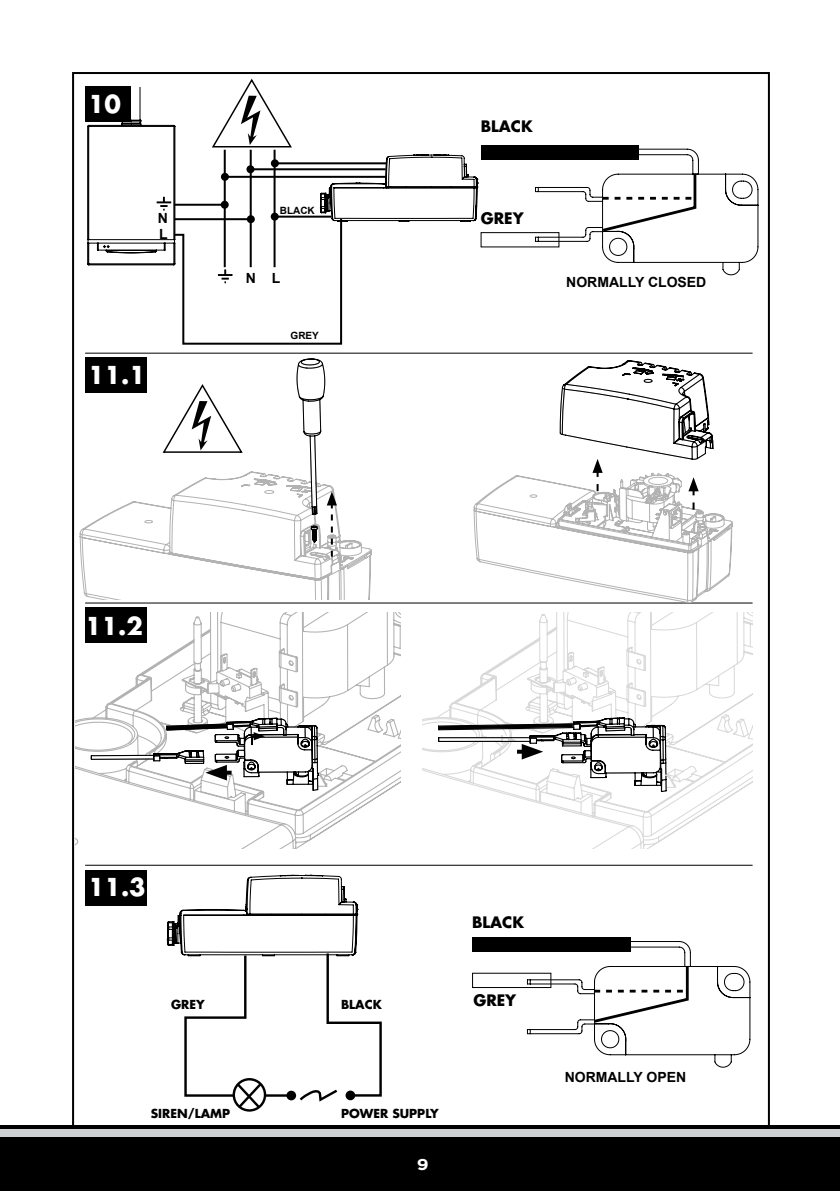
<style>
.page{position:relative;width:840px;height:1191px;background:#fff}
.page>*{position:absolute;margin:0;border:0;box-sizing:border-box;transform-origin:0 0}
.t1{font:700 24px "Futura Std";color:#fff}
.t2{font:700 15.6px "Gotham";color:#fff;scale:1.15 1}
.t3{font:700 15.4px "Futura Std";color:#000}
.t4{font:700 14px "Arial";color:#000}
.t5{font:700 12.2px "Futura Std";color:#000}
.t6{font:700 10px "Arial";color:#000}
</style>
<div class="page">
<div style="left:0;top:1125px;width:839px;height:66px;background:#000"></div>
<div style="left:0;top:1129px;width:839px;height:62px;background:#d0d1d2"></div>
<div style="left:0;top:1137px;width:839px;height:54px;background:#000"></div>
<hr style="left:85px;top:353px;width:667px;height:1px;background:#000">
<hr style="left:85px;top:602px;width:667px;height:1px;background:#000">
<hr style="left:85px;top:865px;width:667px;height:1px;background:#000">
<svg style="left:80px;top:471px;width:291px;height:128px"></svg>
<svg style="left:473px;top:440px;width:259px;height:164px"></svg>
<svg style="left:75px;top:612px;width:325px;height:236px"></svg>
<svg style="left:559px;top:360px;width:154px;height:149px"></svg>
<svg style="left:296px;top:358px;width:41px;height:198px"></svg>
<svg style="left:162px;top:384px;width:81px;height:69px"></svg>
<div style="left:480px;top:232px;width:79px;height:15px;border:1px solid #000"></div>
<div style="left:472px;top:973px;width:79px;height:15px;border:1px solid #000"></div>
<div style="left:480px;top:145px;width:158px;height:15px;background:#000"></div>
<div style="left:472px;top:937px;width:158px;height:14px;background:#000"></div>
<svg style="left:90px;top:717px;width:229px;height:74px"></svg>
<div style="left:232px;top:1078px;width:34px;height:33px;border:2px solid #000;border-radius:50%"></div>
<svg style="left:167px;top:874px;width:215px;height:236px"></svg>
<svg style="left:422px;top:612px;width:330px;height:236px"></svg>
<svg style="left:437px;top:717px;width:230px;height:75px"></svg>
<svg style="left:526px;top:940px;width:224px;height:127px"></svg>
<svg style="left:534px;top:148px;width:224px;height:127px"></svg>
<svg style="left:87px;top:79px;width:390px;height:266px"></svg>
<hr style="left:174px;top:218px;width:77px;height:2px;background:#000">
<div style="left:247px;top:215px;width:8px;height:8px;background:#000;border-radius:50%"></div>
<hr style="left:174px;top:204px;width:50px;height:2px;background:#000">
<div style="left:220px;top:201px;width:8px;height:8px;background:#000;border-radius:50%"></div>
<hr style="left:275px;top:162px;width:111px;height:2px;background:#000">
<div style="left:271px;top:159px;width:8px;height:8px;background:#000;border-radius:50%"></div>
<hr style="left:250px;top:168px;width:135px;height:2px;background:#000">
<div style="left:246px;top:165px;width:8px;height:8px;background:#000;border-radius:50%"></div>
<hr style="left:225px;top:176px;width:160px;height:2px;background:#000">
<div style="left:221px;top:173px;width:8px;height:8px;background:#000;border-radius:50%"></div>
<hr style="left:274px;top:216px;width:57px;height:2px;background:#000">
<div style="left:270px;top:213px;width:8px;height:8px;background:#000;border-radius:50%"></div>
<div style="left:85px;top:358px;width:62px;height:35px;background:#000"></div>
<div style="left:85px;top:87px;width:45px;height:35px;background:#000"></div>
<div style="left:85px;top:608px;width:62px;height:35px;background:#000"></div>
<div style="left:85px;top:870px;width:62px;height:35px;background:#000"></div>
<h1 class="t1" style="left:88px;top:88px;width:34px">10</h1>
<p class="t4" style="left:158px;top:208px;width:12px">N</p>
<p class="t4" style="left:159px;top:224px;width:10px">L</p>
<h1 class="t1" style="left:88px;top:359px;width:59px">11.1</h1>
<p class="t6" style="left:279px;top:204px;width:36px">BLACK</p>
<p class="t4" style="left:245px;top:268px;width:12px">N</p>
<p class="t4" style="left:272px;top:268px;width:10px">L</p>
<p class="t6" style="left:290px;top:329px;width:30px">GREY</p>
<h1 class="t1" style="left:85px;top:610px;width:59px">11.2</h1>
<p class="t3" style="left:480px;top:116px;width:53px">BLACK</p>
<p class="t3" style="left:480px;top:208px;width:44px">GREY</p>
<p class="t4" style="left:566px;top:272px;width:142px">NORMALLY CLOSED</p>
<h1 class="t1" style="left:88px;top:871px;width:59px">11.3</h1>
<p class="t5" style="left:171px;top:996px;width:35px">GREY</p>
<p class="t5" style="left:341px;top:996px;width:42px">BLACK</p>
<p class="t3" style="left:472px;top:912px;width:53px">BLACK</p>
<p class="t3" style="left:473px;top:990px;width:44px">GREY</p>
<p class="t5" style="left:151px;top:1105px;width:81px">SIREN/LAMP</p>
<p class="t5" style="left:341px;top:1105px;width:99px">POWER SUPPLY</p>
<p class="t2" style="left:416px;top:1154px;width:12px">9</p>
<p class="t4" style="left:564px;top:1067px;width:123px">NORMALLY OPEN</p>
</div>
